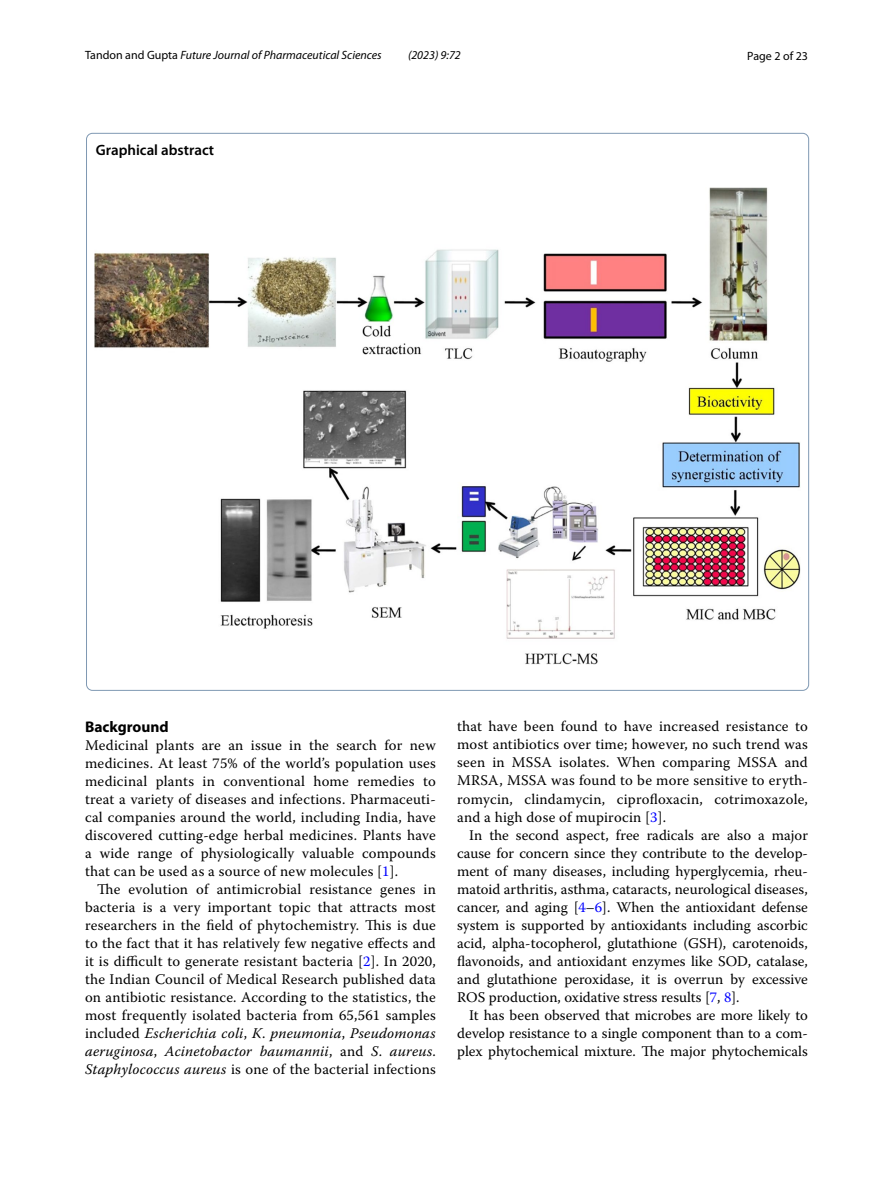
<style>
.page{position:relative;width:893px;height:1187px;background:#fff}
.page>*{position:absolute;margin:0;border:0;box-sizing:border-box;transform-origin:0 0}
.t1{font:700 15.45px "Myriad Pro";color:#000}
.t2{font:600 15px "Myriad Pro";color:#000}
.t3{font:14.7px/18px "Warnock Pro";letter-spacing:.015em;color:#000;text-align:justify}
.t4{font:italic 12px "Myriad Pro";color:#000}
.t5{font:12px "Myriad Pro";color:#000}
.s1{font-style:normal}
.s2{color:#00f}
.s3{font-style:italic}
</style>
<div class="page">
<img style="left:95px;top:188px;width:705px;height:476px">
<p class="t4" style="left:85px;top:48px;width:298px"><span class="s1">Tandon and Gupta</span> Future Journal of Pharmaceutical Sciences</p>
<p class="t4" style="left:408px;top:48px;width:54px">(2023) 9:72</p>
<p class="t5" style="left:747px;top:48px;width:62px">Page 2 of 23</p>
<p class="t2" style="left:96px;top:141px;width:120px">Graphical abstract</p>
<p class="t1" style="left:85px;top:717px;width:85px">Background</p>
<p class="t3" style="left:85px;top:736px;width:352px">Medicinal plants are an issue in the search for new medicines. At least 75% of the world’s population uses medicinal plants in conventional home remedies to treat a variety of diseases and infections. Pharmaceuti&shy;cal companies around the world, including India, have discovered cutting-edge herbal medicines. Plants have a wide range of physiologically valuable compounds that can be used as a source of new molecules [<span class="s2">1</span>].</p>
<p class="t3" style="left:85px;top:880px;width:352px;text-indent:12px">The evolution of antimicrobial resistance genes in bacteria is a very important topic that attracts most researchers in the field of phytochemistry. This is due to the fact that it has relatively few negative effects and it is difficult to generate resistant bacteria [<span class="s2">2</span>]. In 2020, the Indian Council of Medical Research published data on antibiotic resistance. According to the statistics, the most frequently isolated bacteria from 65,561 samples included <span class="s3">Escherichia coli</span>, <span class="s3">K</span>. <span class="s3">pneumonia</span>, <span class="s3">Pseudomonas aeruginosa</span>, <span class="s3">Acinetobactor baumannii</span>, and <span class="s3">S</span>. <span class="s3">aureus</span>.<br><span class="s3">Staphylococcus aureus</span> is one of the bacterial infections</p>
<p class="t3" style="left:457px;top:717px;width:352px">that have been found to have increased resistance to most antibiotics over time; however, no such trend was seen in MSSA isolates. When comparing MSSA and MRSA, MSSA was found to be more sensitive to eryth&shy;romycin, clindamycin, ciprofloxacin, cotrimoxazole, and a high dose of mupirocin [<span class="s2">3</span>].</p>
<p class="t3" style="left:457px;top:825px;width:352px;text-indent:12px">In the second aspect, free radicals are also a major cause for concern since they contribute to the develop&shy;ment of many diseases, including hyperglycemia, rheu&shy;matoid arthritis, asthma, cataracts, neurological diseases, cancer, and aging [<span class="s2">4</span>–<span class="s2">6</span>]. When the antioxidant defense system is supported by antioxidants including ascorbic acid, alpha-tocopherol, glutathione (GSH), carotenoids, flavonoids, and antioxidant enzymes like SOD, catalase, and glutathione peroxidase, it is overrun by excessive ROS production, oxidative stress results [<span class="s2">7</span>, <span class="s2">8</span>].</p>
<p class="t3" style="left:457px;top:1005px;width:352px;text-indent:12px">It has been observed that microbes are more likely to develop resistance to a single component than to a com&shy;plex phytochemical mixture. The major phytochemicals</p>
</div>
